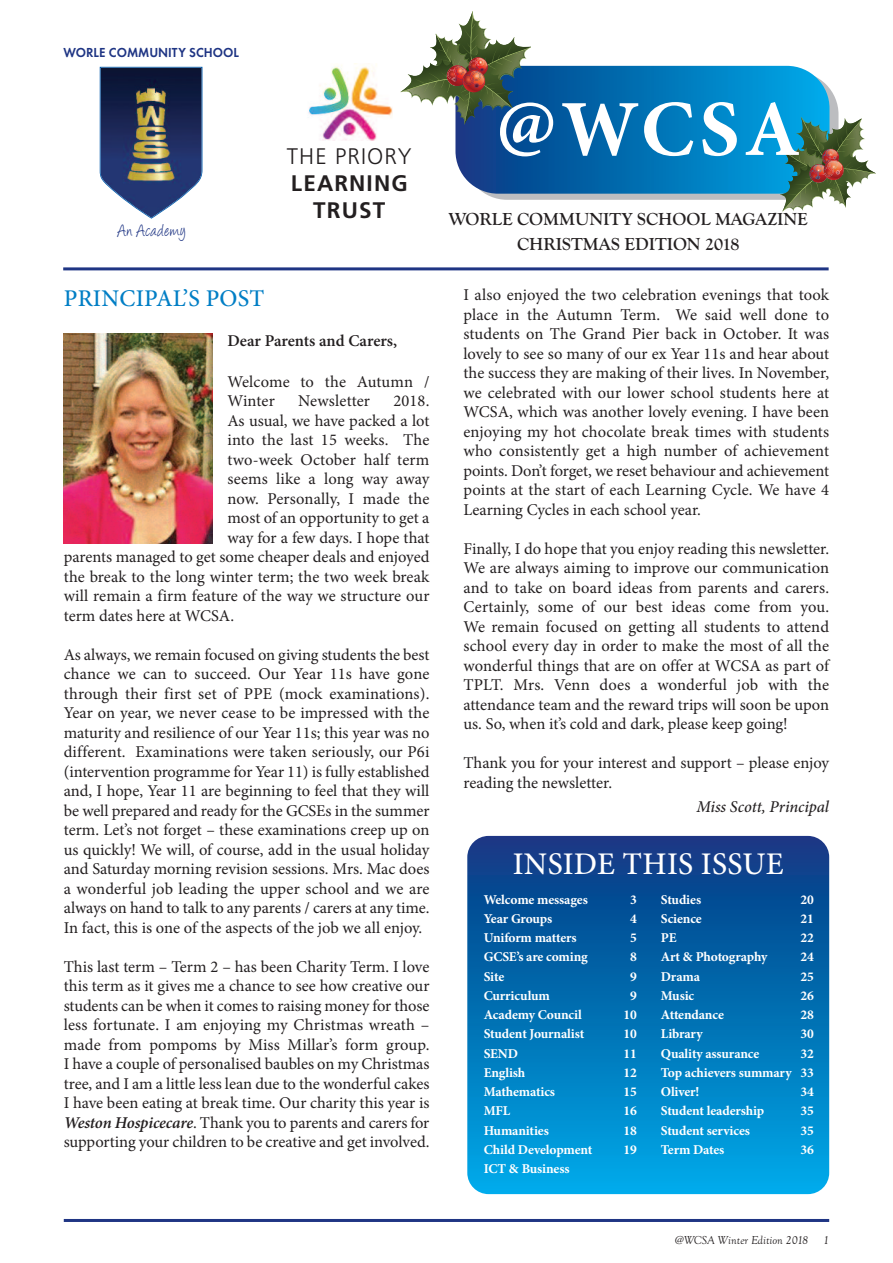
<style>
.page{position:relative;width:893px;height:1263px;background:#fff}
.page>*{position:absolute;margin:0;border:0;box-sizing:border-box;transform-origin:0 0}
.t1{font:700 79.5px "Minion Pro";color:#fff}
.t2{font:500 31.5px "Minion Pro";letter-spacing:.01em;color:#fff}
.t3{font:500 24px "Minion Pro";letter-spacing:.01em;color:#007ec5}
.t4{font:700 22.5px/27px "Frutiger";letter-spacing:.05em;color:#231f20;text-align:center}
.t5{font:300 22.5px "Frutiger";letter-spacing:.05em;color:#231f20}
.t6{font:19.8px "Angelina";letter-spacing:.045em;color:#1f3584;scale:.8 1}
.t7{font:700 18px/24.5px "Goudy Old Style T";color:#231f20;text-align:center}
.t8{font:16.5px/19.5px "Minion Pro";color:#231f20;text-align:justify}
.t9{font:600 16.5px "Minion Pro";letter-spacing:-.005em;color:#231f20}
.t10{font:italic 500 16.5px "Minion Pro";letter-spacing:-.005em;color:#231f20}
.t11{font:700 13.5px/19.2px "Minion Pro";letter-spacing:-.01em;color:#fff;text-align:justify}
.t12{font:13.5px "Futura Demi Bold DTC";color:#1f3584;scale:.95 1}
.t13{font:italic 12px "Goudy Old Style T";color:#231f20}
.s1{font-weight:600;font-style:italic}
</style>
<div class="page">
<hr style="left:64px;top:1219px;width:765px;height:3px;background:#1f3584">
<svg style="left:486px;top:88px;width:352px;height:112px;background:#c0c2c5"></svg>
<svg style="left:455px;top:66px;width:374px;height:128px;background:#0773b5"></svg>
<img style="left:63px;top:333px;width:149px;height:211px">
<hr style="left:63px;top:267px;width:766px;height:3px;background:#1f3584">
<img style="left:308px;top:65px;width:84px;height:76px">
<svg style="left:467px;top:836px;width:362px;height:358px;background:#0370b4"></svg>
<svg style="left:100px;top:170px;width:102px;height:49px"></svg>
<img style="left:780px;top:117px;width:96px;height:95px">
<svg style="left:401px;top:11px;width:129px;height:113px"></svg>
<p class="t12" style="left:63px;top:47px;width:186px">WORLE COMMUNITY SCHOOL</p>
<p class="t6" style="left:118px;top:217px;width:87px">An Academy</p>
<h3 class="t5" style="left:287px;top:147px;width:126px">THE PRIORY</h3>
<h3 class="t4" style="left:291px;top:172px;width:118px">LEARNING<br>TRUST</h3>
<h3 class="t3" style="left:64px;top:289px;width:202px">PRINCIPAL’S POST</h3>
<p class="t9" style="left:227px;top:335px;width:171px">Dear Parents and Carers,</p>
<p class="t8" style="left:227px;top:373px;width:203px">Welcome to the Autumn /<br>Winter</p>
<p class="t8" style="left:298px;top:393px;width:73px">Newsletter</p>
<p class="t8" style="left:393px;top:393px;width:38px">2018.</p>
<p class="t8" style="left:227px;top:412px;width:203px">As usual, we have packed a lot</p>
<p class="t8" style="left:227px;top:432px;width:203px">into the last 15 weeks. The</p>
<p class="t8" style="left:227px;top:451px;width:203px">two-week October half term</p>
<p class="t8" style="left:227px;top:471px;width:203px">seems like a long way away</p>
<p class="t8" style="left:227px;top:490px;width:203px">now. Personally, I made the</p>
<p class="t8" style="left:227px;top:510px;width:203px">most of an opportunity to get a</p>
<p class="t8" style="left:227px;top:529px;width:203px">way for a few days. I hope that</p>
<p class="t8" style="left:64px;top:549px;width:367px">parents managed to get some cheaper deals and enjoyed</p>
<p class="t8" style="left:64px;top:568px;width:367px">the break to the long winter term; the two week break</p>
<p class="t8" style="left:64px;top:588px;width:367px">will remain a firm feature of the way we structure our</p>
<p class="t8" style="left:64px;top:607px;width:172px">term dates here at WCSA.</p>
<p class="t8" style="left:64px;top:646px;width:367px">As always, we remain focused on giving students the best chance we can to succeed. Our Year 11s have gone through their first set of PPE (mock examinations).<br>Year on year, we never cease to be impressed with the maturity and resilience of our Year 11s; this year was no different. Examinations were taken seriously, our P6i (intervention programme for Year 11) is fully established and, I hope, Year 11 are beginning to feel that they will be well prepared and ready for the GCSEs in the summer term. Let’s not forget – these examinations creep up on us quickly! We will, of course, add in the usual holiday and Saturday morning revision sessions. Mrs. Mac does a wonderful job leading the upper school and we are always on hand to talk to any parents / carers at any time.<br>In fact, this is one of the aspects of the job we all enjoy.</p>
<p class="t8" style="left:64px;top:958px;width:367px">This last term – Term 2 – has been Charity Term. I love this term as it gives me a chance to see how creative our students can be when it comes to raising money for those less fortunate. I am enjoying my Christmas wreath – made from pompoms by Miss Millar’s form group.<br>I have a couple of personalised baubles on my Christmas tree, and I am a little less lean due to the wonderful cakes I have been eating at break time. Our charity this year is <span class="s1">Weston Hospicecare</span>. Thank you to parents and carers for supporting your children to be creative and get involved.</p>
<h1 class="t1" style="left:496px;top:100px;width:306px">@Wcsa</h1>
<p class="t7" style="left:449px;top:207px;width:361px">WORLE COMMUNITY SCHOOL MAGAZINE<br>CHRISTMAS EDITION 2018</p>
<p class="t8" style="left:463px;top:287px;width:367px">I also enjoyed the two celebration evenings that took place in the Autumn Term. We said well done to students on The Grand Pier back in October. It was lovely to see so many of our ex Year 11s and hear about the success they are making of their lives. In November, we celebrated with our lower school students here at WCSA, which was another lovely evening. I have been enjoying my hot chocolate break times with students who consistently get a high number of achievement points. Don’t forget, we reset behaviour and achievement points at the start of each Learning Cycle. We have 4<br>Learning Cycles in each school year.</p>
<p class="t8" style="left:463px;top:540px;width:367px">Finally, I do hope that you enjoy reading this newsletter.<br>We are always aiming to improve our communication and to take on board ideas from parents and carers.<br>Certainly, some of our best ideas come from you.<br>We remain focused on getting all students to attend school every day in order to make the most of all the wonderful things that are on offer at WCSA as part of TPLT. Mrs. Venn does a wonderful job with the attendance team and the reward trips will soon be upon us. So, when it’s cold and dark, please keep going!</p>
<p class="t8" style="left:463px;top:755px;width:367px">Thank you for your interest and support – please enjoy reading the newsletter.</p>
<p class="t10" style="left:696px;top:800px;width:134px">Miss Scott, Principal</p>
<h2 class="t2" style="left:513px;top:852px;width:273px">INSIDE THIS ISSUE</h2>
<p class="t11" style="left:484px;top:891px;width:106px">Welcome messages</p>
<p class="t11" style="left:630px;top:891px;width:8px">3</p>
<p class="t11" style="left:484px;top:910px;width:70px">Year Groups</p>
<p class="t11" style="left:630px;top:910px;width:8px">4</p>
<p class="t11" style="left:484px;top:929px;width:94px">Uniform matters</p>
<p class="t11" style="left:630px;top:929px;width:8px">5</p>
<p class="t11" style="left:484px;top:949px;width:105px">GcsE’s are coming</p>
<p class="t11" style="left:630px;top:949px;width:8px">8</p>
<p class="t11" style="left:484px;top:968px;width:22px">site</p>
<p class="t11" style="left:630px;top:968px;width:8px">9</p>
<p class="t11" style="left:484px;top:987px;width:68px">curriculum</p>
<p class="t11" style="left:630px;top:987px;width:8px">9</p>
<p class="t11" style="left:484px;top:1006px;width:100px">academy council</p>
<p class="t11" style="left:623px;top:1006px;width:15px">10</p>
<p class="t11" style="left:484px;top:1026px;width:102px">student Journalist</p>
<p class="t11" style="left:623px;top:1026px;width:15px">10</p>
<p class="t11" style="left:484px;top:1045px;width:36px">sEND</p>
<p class="t11" style="left:623px;top:1045px;width:15px">11</p>
<p class="t11" style="left:484px;top:1064px;width:43px">English</p>
<p class="t11" style="left:623px;top:1064px;width:15px">12</p>
<p class="t11" style="left:484px;top:1083px;width:73px">Mathematics</p>
<p class="t11" style="left:623px;top:1083px;width:15px">15</p>
<p class="t11" style="left:484px;top:1103px;width:28px">MFL</p>
<p class="t11" style="left:623px;top:1103px;width:15px">16</p>
<p class="t11" style="left:484px;top:1122px;width:67px">Humanities</p>
<p class="t11" style="left:623px;top:1122px;width:15px">18</p>
<p class="t11" style="left:484px;top:1141px;width:110px">child Development</p>
<p class="t11" style="left:623px;top:1141px;width:15px">19</p>
<p class="t11" style="left:484px;top:1160px;width:87px">IcT &amp; Business</p>
<p class="t11" style="left:661px;top:891px;width:42px">studies</p>
<p class="t11" style="left:800px;top:891px;width:15px">20</p>
<p class="t11" style="left:661px;top:910px;width:43px">science</p>
<p class="t11" style="left:800px;top:910px;width:15px">21</p>
<p class="t11" style="left:661px;top:929px;width:17px">PE</p>
<p class="t11" style="left:800px;top:929px;width:15px">22</p>
<p class="t11" style="left:661px;top:949px;width:108px">art &amp; Photography</p>
<p class="t11" style="left:800px;top:949px;width:15px">24</p>
<p class="t11" style="left:661px;top:968px;width:41px">Drama</p>
<p class="t11" style="left:800px;top:968px;width:15px">25</p>
<p class="t11" style="left:661px;top:987px;width:35px">Music</p>
<p class="t11" style="left:800px;top:987px;width:15px">26</p>
<p class="t11" style="left:661px;top:1006px;width:65px">attendance</p>
<p class="t11" style="left:800px;top:1006px;width:15px">28</p>
<p class="t11" style="left:661px;top:1026px;width:43px">Library</p>
<p class="t11" style="left:800px;top:1026px;width:15px">30</p>
<p class="t11" style="left:661px;top:1045px;width:100px">Quality assurance</p>
<p class="t11" style="left:661px;top:1045px;width:155px;text-indent:140px">32<br>Top achievers summary 33<br>Oliver!</p>
<p class="t11" style="left:800px;top:1083px;width:15px">34</p>
<p class="t11" style="left:661px;top:1103px;width:105px">student leadership</p>
<p class="t11" style="left:800px;top:1103px;width:15px">35</p>
<p class="t11" style="left:661px;top:1122px;width:91px">student services</p>
<p class="t11" style="left:800px;top:1122px;width:15px">35</p>
<p class="t11" style="left:661px;top:1141px;width:65px">Term Dates</p>
<p class="t11" style="left:800px;top:1141px;width:15px">36</p>
<p class="t13" style="left:675px;top:1233px;width:135px">@WCSA Winter Edition 2018</p>
<p class="t13" style="left:823px;top:1233px;width:7px">1</p>
</div>
